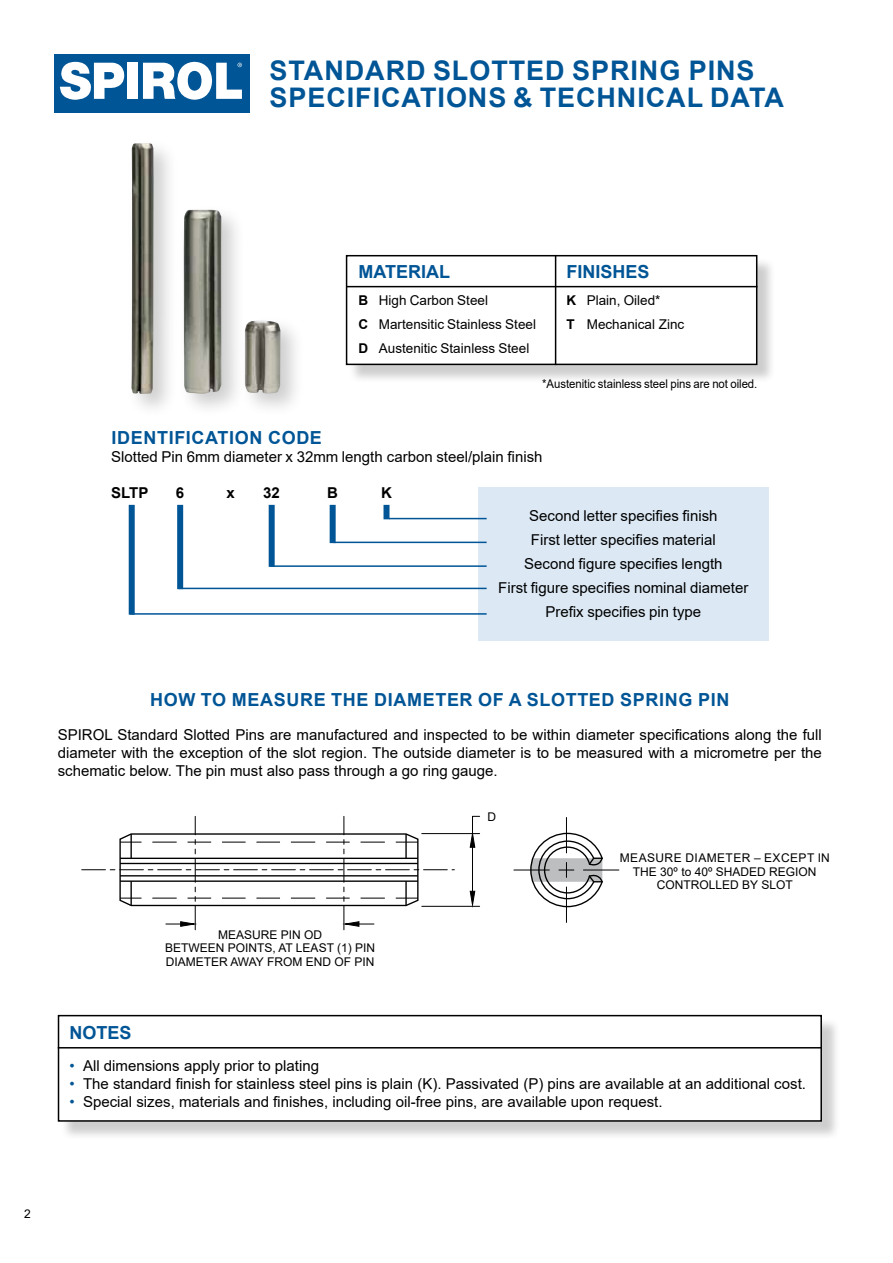
<style>
.page{position:relative;width:893px;height:1263px;background:#fff}
.page>*{position:absolute;margin:0;border:0;box-sizing:border-box;transform-origin:0 0}
.t1{font:700 27px/27px "Arial";letter-spacing:.035em;color:#005596}
.t2{font:700 18px "Arial";letter-spacing:.035em;color:#005596}
.t3{font:700 18px "Arial";color:#005596}
.t4{font:15px/24px "Arial";color:#000;text-align:center}
.t5{font:700 15px "Arial";color:#000}
.t6{font:13.5px/24px "Arial";color:#000}
.t7{font:12px/13.5px "Arial";color:#000;text-align:center}
.t8{font:12px "Arial";color:#000;scale:.95 1}
.s1{font-weight:700}
.s2{color:#005596}
</style>
<div class="page">
<div style="left:478px;top:487px;width:290px;height:154px;background:#dce9f5"></div>
<hr style="left:389px;top:518px;width:98px;height:1px;background:#005596">
<hr style="left:333px;top:542px;width:154px;height:1px;background:#005596">
<hr style="left:270px;top:565px;width:217px;height:2px;background:#005596">
<hr style="left:179px;top:588px;width:308px;height:1px;background:#005596">
<hr style="left:130px;top:613px;width:357px;height:2px;background:#005596">
<div style="left:129px;top:505px;width:6px;height:110px;background:#005596"></div>
<div style="left:177px;top:505px;width:6px;height:84px;background:#005596"></div>
<div style="left:269px;top:505px;width:6px;height:62px;background:#005596"></div>
<div style="left:330px;top:505px;width:6px;height:38px;background:#005596"></div>
<div style="left:383px;top:505px;width:6px;height:14px;background:#005596"></div>
<div style="left:54px;top:54px;width:195px;height:58px;background:#005596"></div>
<div style="left:127px;top:63px;width:11px;height:36px;background:#fff"></div>
<svg style="left:60px;top:62px;width:65px;height:38px"></svg>
<svg style="left:143px;top:61px;width:99px;height:39px"></svg>
<svg style="left:514px;top:817px;width:105px;height:105px"></svg>
<hr style="left:422px;top:833px;width:58px;height:1px;background:#000">
<hr style="left:422px;top:906px;width:58px;height:1px;background:#000">
<hr style="left:472px;top:833px;width:1px;height:60px;background:#000">
<svg style="left:470px;top:891px;width:5px;height:16px"></svg>
<svg style="left:470px;top:816px;width:10px;height:32px"></svg>
<svg style="left:82px;top:816px;width:372px;height:114px"></svg>
<div style="left:178px;top:204px;width:68px;height:214px;background:#000;opacity:.2"></div>
<img style="left:183px;top:210px;width:38px;height:184px">
<div style="left:126px;top:138px;width:53px;height:280px;background:#000;opacity:.2"></div>
<img style="left:131px;top:143px;width:23px;height:251px">
<div style="left:239px;top:315px;width:66px;height:103px;background:#000;opacity:.2"></div>
<img style="left:245px;top:321px;width:35px;height:72px">
<div style="left:348px;top:257px;width:428px;height:127px;background:#000;opacity:.2"></div>
<div style="left:347px;top:256px;width:410px;height:108px;background:#fff"></div>
<div style="left:346px;top:255px;width:411px;height:110px;border:2px solid #000"></div>
<hr style="left:347px;top:286px;width:410px;height:1px;background:#000">
<hr style="left:555px;top:255px;width:1px;height:110px;background:#000">
<div style="left:60px;top:1017px;width:780px;height:123px;background:#000;opacity:.2"></div>
<div style="left:59px;top:1016px;width:762px;height:105px;background:#fff"></div>
<div style="left:58px;top:1015px;width:764px;height:107px;border:2px solid #000"></div>
<hr style="left:58px;top:1047px;width:764px;height:1px;background:#000">
<h1 class="t1" style="left:270px;top:57px;width:516px">STANDARD SLOTTED SPRING PINS<br>SPECIFICATIONS &amp; TECHNICAL DATA</h1>
<p class="t3" style="left:359px;top:259px;width:93px">MATERIAL</p>
<p class="t6" style="left:359px;top:288px;width:179px"><span class="s1">B</span> High Carbon Steel<br><span class="s1">C</span> Martensitic Stainless Steel<br><span class="s1">D</span> Austenitic Stainless Steel</p>
<p class="t3" style="left:567px;top:259px;width:85px">FINISHES</p>
<p class="t6" style="left:567px;top:288px;width:119px"><span class="s1">K</span> Plain, Oiled*<br><span class="s1">T</span> Mechanical Zinc</p>
<p class="t8" style="left:542px;top:376px;width:228px">*Austenitic stainless steel pins are not oiled.</p>
<p class="t2" style="left:112px;top:425px;width:212px">IDENTIFICATION CODE</p>
<p class="t4" style="left:111px;top:444px;width:433px">Slotted Pin 6mm diameter x 32mm length carbon steel/plain finish</p>
<p class="t5" style="left:111px;top:482px;width:39px">SLTP</p>
<p class="t5" style="left:176px;top:482px;width:10px">6</p>
<p class="t5" style="left:226px;top:482px;width:10px">x</p>
<p class="t5" style="left:263px;top:482px;width:18px">32</p>
<p class="t5" style="left:327px;top:482px;width:12px">B</p>
<p class="t5" style="left:381px;top:482px;width:12px">K</p>
<p class="t4" style="left:498px;top:504px;width:252px">Second letter specifies finish<br>First letter specifies material<br>Second figure specifies length<br>First figure specifies nominal diameter<br>Prefix specifies pin type</p>
<p class="t2" style="left:150px;top:687px;width:581px">HOW TO MEASURE THE DIAMETER OF A SLOTTED SPRING PIN</p>
<p class="t4" style="left:58px;top:725px;width:766px;line-height:18px;text-align:justify">SPIROL Standard Slotted Pins are manufactured and inspected to be within diameter specifications along the full diameter with the exception of the slot region. The outside diameter is to be measured with a micrometre per the schematic below. The pin must also pass through a go ring gauge.</p>
<p class="t7" style="left:165px;top:928px;width:212px">MEASURE PIN OD<br>BETWEEN POINTS, AT LEAST (1) PIN<br>DIAMETER AWAY FROM END OF PIN</p>
<p class="t7" style="left:487px;top:810px;width:10px">D</p>
<p class="t7" style="left:620px;top:851px;width:211px">MEASURE DIAMETER – EXCEPT IN<br>THE 30º to 40º SHADED REGION<br>CONTROLLED BY SLOT</p>
<p class="t2" style="left:70px;top:1020px;width:64px">NOTES</p>
<p class="t4" style="left:70px;top:1054px;width:251px"><span class="s2">•</span> All dimensions apply prior to plating</p>
<p class="t4" style="left:70px;top:1072px;width:738px"><span class="s2">•</span> The standard finish for stainless steel pins is plain (K). Passivated (P) pins are available at an additional cost.</p>
<p class="t4" style="left:70px;top:1090px;width:594px"><span class="s2">•</span> Special sizes, materials and finishes, including oil-free pins, are available upon request.</p>
<p class="t7" style="left:24px;top:1207px;width:8px">2</p>
</div>
